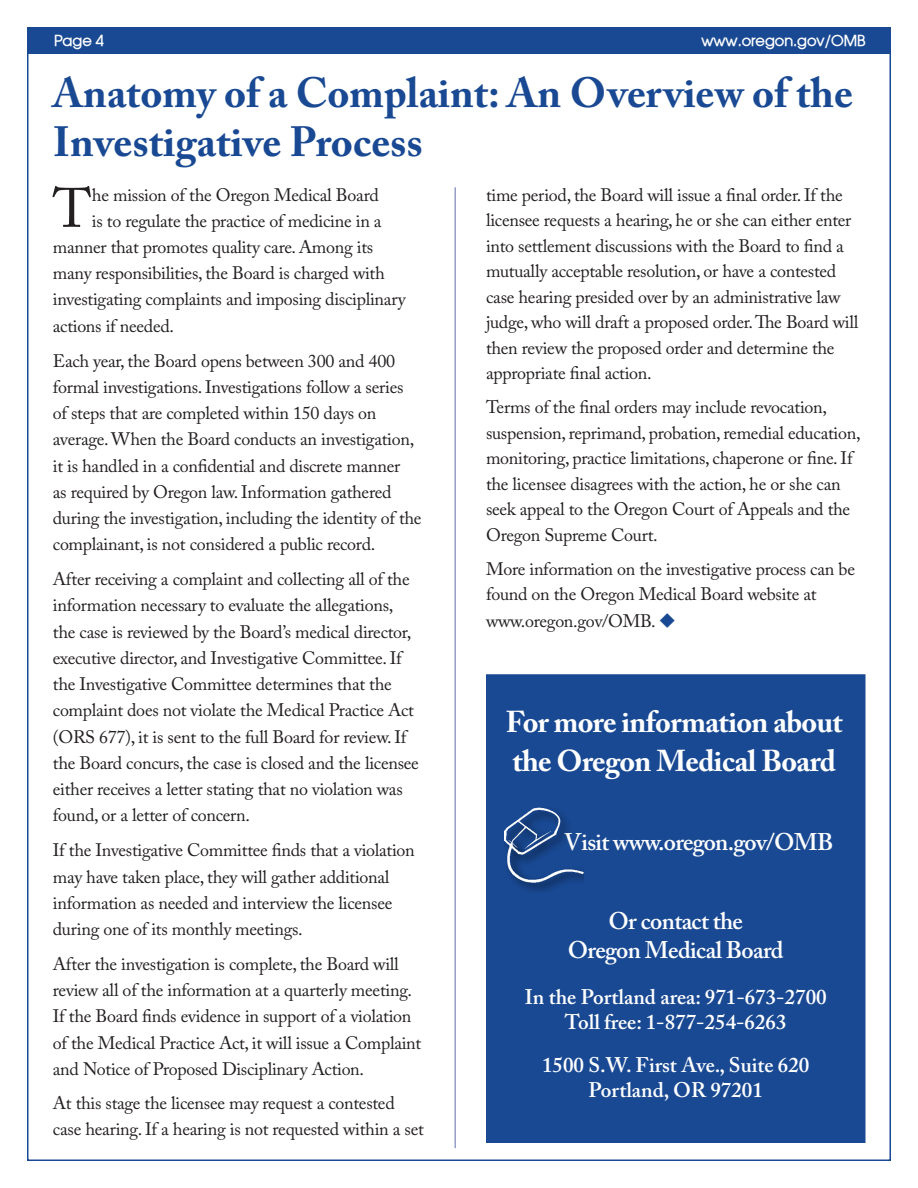
<style>
.page{position:relative;width:918px;height:1188px;background:#fff}
.page>*{position:absolute;margin:0;border:0;box-sizing:border-box;transform-origin:0 0}
.t1{font:54.9px "Adobe Caslon Pro";color:#231f20}
.t2{font:700 42px/49.5px "Adobe Caslon Pro";color:#194993}
.t3{font:700 30px "Adobe Caslon Pro";letter-spacing:-.02em;color:#fff}
.t4{font:600 24px/28.8px "Adobe Caslon Pro";letter-spacing:-.025em;color:#fff;text-align:center}
.t5{font:600 21px/25.2px "Adobe Caslon Pro";color:#fff;text-align:center}
.t6{font:18px/26.2px "Adobe Caslon Pro";letter-spacing:-.015em;color:#231f20}
.t7{font:700 15px "Atilla";color:#fff}
.s1{color:#194993}
</style>
<div class="page">
<div style="left:28px;top:28px;width:862px;height:26px;background:#194993"></div>
<hr style="left:454px;top:187px;width:2px;height:961px;background:#979ec8">
<div style="left:486px;top:674px;width:380px;height:469px;background:#194993;border:2px solid #194993"></div>
<div style="left:505px;top:808px;width:79px;height:85px;background:#000;opacity:.75"></div>
<img style="left:505px;top:808px;width:79px;height:74px">
<p class="t7" style="left:54px;top:31px;width:51px">Page 4</p>
<p class="t7" style="left:701px;top:31px;width:165px">www.oregon.gov/OMB</p>
<p class="t2" style="left:53px;top:68px;width:802px">Anatomy of a Complaint: An Overview of the<br>Investigative Process</p>
<p class="t6" style="left:486px;top:182px;width:374px;line-height:25.5px">time period, the Board will issue a final order. If the licensee requests a hearing, he or she can either enter into settlement discussions with the Board to find a mutually acceptable resolution, or have a contested case hearing presided over by an administrative law judge, who will draft a proposed order. The Board will then review the proposed order and determine the appropriate final action.</p>
<p class="t6" style="left:486px;top:394px;width:376px;line-height:25.5px">Terms of the final orders may include revocation, suspension, reprimand, probation, remedial education, monitoring, practice limitations, chaperone or fine. If the licensee disagrees with the action, he or she can seek appeal to the Oregon Court of Appeals and the Oregon Supreme Court.</p>
<p class="t6" style="left:486px;top:556px;width:371px;line-height:25.8px">More information on the investigative process can be found on the Oregon Medical Board website at www.oregon.gov/OMB. <span class="s1">◆</span></p>
<p class="t1" style="left:53px;top:176px;width:40px">T</p>
<p class="t6" style="left:92px;top:181px;width:288px">he mission of the Oregon Medical Board</p>
<p class="t6" style="left:92px;top:207px;width:291px">is to regulate the practice of medicine in a</p>
<p class="t6" style="left:53px;top:234px;width:322px">manner that promotes quality care. Among its</p>
<p class="t6" style="left:53px;top:260px;width:333px">many responsibilities, the Board is charged with</p>
<p class="t6" style="left:53px;top:286px;width:354px">investigating complaints and imposing disciplinary</p>
<p class="t6" style="left:53px;top:312px;width:123px">actions if needed.</p>
<p class="t6" style="left:53px;top:347px;width:370px">Each year, the Board opens between 300 and 400 formal investigations. Investigations follow a series of steps that are completed within 150 days on average. When the Board conducts an investigation, it is handled in a confidential and discrete manner<br>as required by Oregon law. Information gathered during the investigation, including the identity of the complainant, is not considered a public record.</p>
<p class="t6" style="left:53px;top:566px;width:368px">After receiving a complaint and collecting all of the information necessary to evaluate the allegations, the case is reviewed by the Board’s medical director, executive director, and Investigative Committee. If the Investigative Committee determines that the complaint does not violate the Medical Practice Act (ORS 677), it is sent to the full Board for review. If the Board concurs, the case is closed and the licensee either receives a letter stating that no violation was found, or a letter of concern.</p>
<p class="t6" style="left:53px;top:837px;width:363px">If the Investigative Committee finds that a violation may have taken place, they will gather additional information as needed and interview the licensee during one of its monthly meetings.</p>
<p class="t6" style="left:53px;top:951px;width:370px">After the investigation is complete, the Board will review all of the information at a quarterly meeting.<br>If the Board finds evidence in support of a violation of the Medical Practice Act, it will issue a Complaint and Notice of Proposed Disciplinary Action.</p>
<p class="t6" style="left:53px;top:1090px;width:372px;line-height:25.5px">At this stage the licensee may request a contested case hearing. If a hearing is not requested within a set</p>
<p class="t3" style="left:506px;top:704px;width:339px">For more information about</p>
<p class="t3" style="left:512px;top:743px;width:325px">the Oregon Medical Board</p>
<p class="t4" style="left:564px;top:828px;width:271px">Visit www.oregon.gov/OMB</p>
<p class="t4" style="left:568px;top:906px;width:217px">Or contact the<br>Oregon Medical Board</p>
<p class="t5" style="left:525px;top:984px;width:303px">In the Portland area: 971-673-2700</p>
<p class="t5" style="left:565px;top:1009px;width:223px">Toll free: 1-877-254-6263</p>
<p class="t5" style="left:542px;top:1052px;width:269px">1500 S.W. First Ave., Suite 620<br>Portland, OR 97201</p>
</div>
